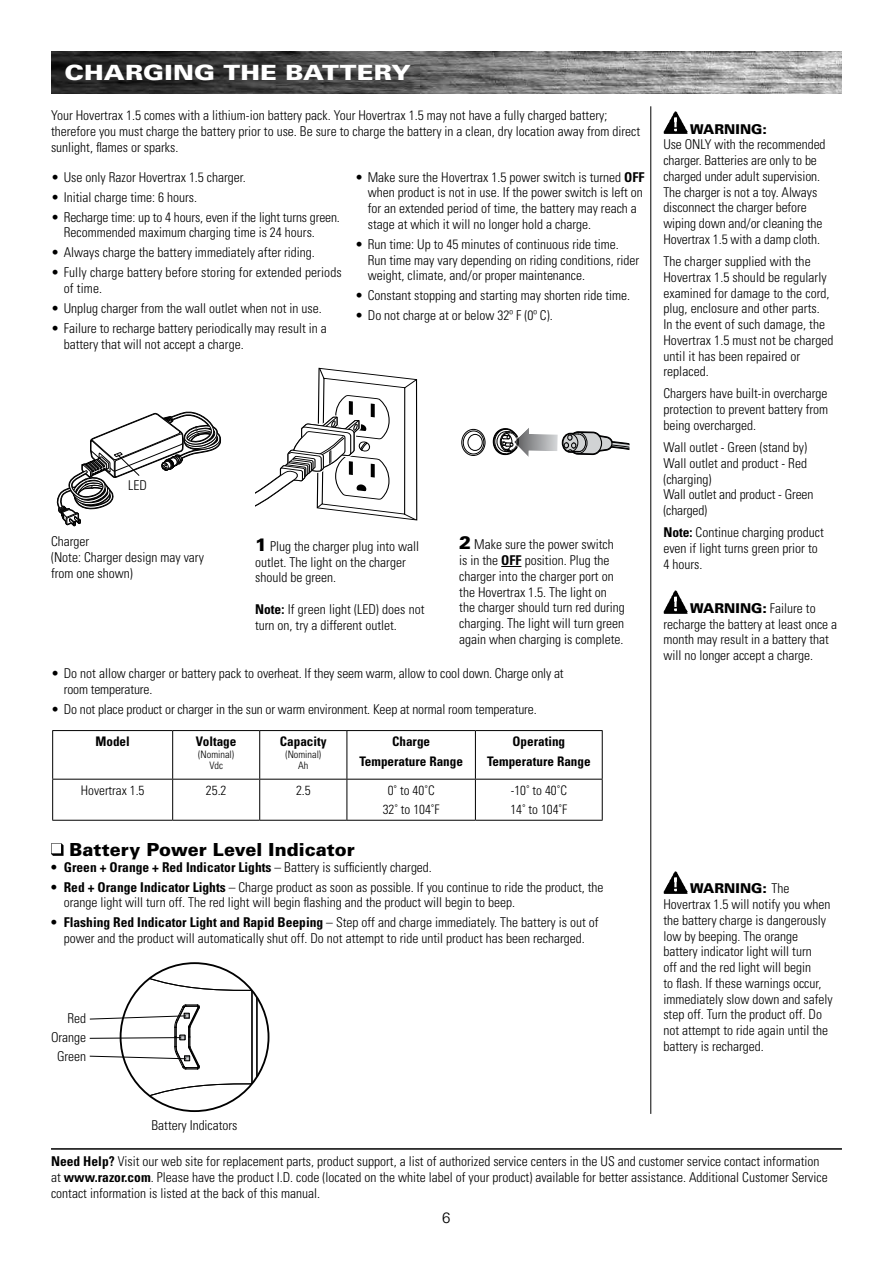
<style>
.page{position:relative;width:893px;height:1263px;background:#fff}
.page>*{position:absolute;margin:0;border:0;box-sizing:border-box;transform-origin:0 0}
.t1{font:900 21px "Univers LT Std";letter-spacing:.005em;color:#fff;scale:1.2 1}
.t2{font:900 18px "Univers LT Std";color:#000}
.t3{font:300 15px "Univers LT Std";color:#000}
.t4{font:300 condensed 13.5px/15.8px "Univers LT Std";color:#000}
.t5{font:700 condensed 13.5px "Univers LT Std";color:#000}
.t6{font:900 13.5px "Univers LT Std";color:#000}
.t7{font:700 condensed 13.2px/19.5px "Univers LT Std";color:#000;text-align:center}
.t8{font:300 condensed 13.2px/19.5px "Univers LT Std";color:#000;text-align:center}
.t9{font:300 condensed 10.2px/11.7px "Univers LT Std";color:#000;text-align:center}
.s1{font-weight:700}
.s2{font-weight:900;font-stretch:normal;font-size:18px}
.s3{font-weight:300}
.s4{font-weight:900;font-stretch:normal}
</style>
<div class="page">
<img style="left:51px;top:51px;width:791px;height:43px">
<hr style="left:650px;top:106px;width:1px;height:1008px;background:#000">
<svg style="left:255px;top:367px;width:163px;height:154px"></svg>
<div style="left:463px;top:430px;width:21px;height:24px;border:1px solid #000;border-radius:50%"></div>
<div style="left:461px;top:429px;width:25px;height:27px;border:1px solid #000;border-radius:50%"></div>
<div style="left:468px;top:434px;width:14px;height:17px;border:1px solid #000;border-radius:50%"></div>
<svg style="left:493px;top:428px;width:136px;height:29px"></svg>
<hr style="left:52px;top:779px;width:121px;height:1px;background:#000">
<hr style="left:173px;top:779px;width:87px;height:1px;background:#000">
<hr style="left:260px;top:779px;width:87px;height:1px;background:#000">
<hr style="left:347px;top:779px;width:128px;height:1px;background:#000">
<hr style="left:475px;top:779px;width:128px;height:1px;background:#000">
<hr style="left:52px;top:730px;width:121px;height:1px;background:#000">
<hr style="left:52px;top:731px;width:1px;height:48px;background:#000">
<hr style="left:52px;top:779px;width:1px;height:41px;background:#000">
<hr style="left:52px;top:820px;width:121px;height:1px;background:#000">
<hr style="left:173px;top:730px;width:87px;height:1px;background:#000">
<hr style="left:172px;top:731px;width:1px;height:48px;background:#000">
<hr style="left:172px;top:779px;width:1px;height:41px;background:#000">
<hr style="left:173px;top:820px;width:87px;height:1px;background:#000">
<hr style="left:260px;top:730px;width:87px;height:1px;background:#000">
<hr style="left:259px;top:731px;width:1px;height:48px;background:#000">
<hr style="left:259px;top:779px;width:1px;height:41px;background:#000">
<hr style="left:260px;top:820px;width:87px;height:1px;background:#000">
<hr style="left:347px;top:730px;width:128px;height:1px;background:#000">
<hr style="left:347px;top:731px;width:1px;height:48px;background:#000">
<hr style="left:347px;top:779px;width:1px;height:41px;background:#000">
<hr style="left:347px;top:820px;width:128px;height:1px;background:#000">
<hr style="left:475px;top:730px;width:128px;height:1px;background:#000">
<hr style="left:475px;top:731px;width:1px;height:48px;background:#000">
<hr style="left:602px;top:731px;width:1px;height:48px;background:#000">
<hr style="left:475px;top:779px;width:1px;height:41px;background:#000">
<hr style="left:602px;top:779px;width:1px;height:41px;background:#000">
<hr style="left:475px;top:820px;width:128px;height:1px;background:#000">
<hr style="left:51px;top:1148px;width:791px;height:2px;background:#000">
<svg style="left:501px;top:566px;width:20px;height:1px"></svg>
<img style="left:663px;top:111px;width:25px;height:23px">
<img style="left:663px;top:590px;width:25px;height:24px">
<svg style="left:56px;top:411px;width:165px;height:116px"></svg>
<svg style="left:51px;top:843px;width:13px;height:13px"></svg>
<img style="left:663px;top:871px;width:25px;height:23px">
<svg style="left:89px;top:963px;width:180px;height:148px"></svg>
<h1 class="t1" style="left:65px;top:59px;width:290px">CHARGING THE BATTERY</h1>
<p class="t4" style="left:51px;top:108px;width:591px">Your Hovertrax 1.5 comes with a lithium-ion battery pack. Your Hovertrax 1.5 may not have a fully charged battery; therefore you must charge the battery prior to use. Be sure to charge the battery in a clean, dry location away from direct sunlight, flames or sparks.</p>
<p class="t4" style="left:51px;top:169px;width:196px">• Use only Razor Hovertrax 1.5 charger.</p>
<p class="t4" style="left:51px;top:189px;width:148px">• Initial charge time: 6 hours.</p>
<p class="t4" style="left:64px;top:209px;width:278px;text-indent:-13px">• Recharge time: up to 4 hours, even if the light turns green.<br>Recommended maximum charging time is 24 hours.</p>
<p class="t4" style="left:51px;top:245px;width:265px">• Always charge the battery immediately after riding.</p>
<p class="t4" style="left:64px;top:265px;width:280px;text-indent:-13px">• Fully charge battery before storing for extended periods of time.</p>
<p class="t4" style="left:51px;top:301px;width:272px">• Unplug charger from the wall outlet when not in use.</p>
<p class="t4" style="left:64px;top:321px;width:265px;text-indent:-13px">• Failure to recharge battery periodically may result in a battery that will not accept a charge.</p>
<p class="t4" style="left:368px;top:169px;width:278px;text-indent:-13px">• Make sure the Hovertrax 1.5 power switch is turned <span class="s1">OFF </span>when product is not in use. If the power switch is left on for an extended period of time, the battery may reach a stage at which it will no longer hold a charge.</p>
<p class="t4" style="left:368px;top:236px;width:273px;text-indent:-13px">• Run time: Up to 45 minutes of continuous ride time.<br>Run time may vary depending on riding conditions, rider weight, climate, and/or proper maintenance.</p>
<p class="t4" style="left:355px;top:288px;width:277px">• Constant stopping and starting may shorten ride time.</p>
<p class="t4" style="left:355px;top:308px;width:199px">• Do not charge at or below 32º F (0º C).</p>
<p class="t4" style="left:128px;top:477px;width:20px">LED</p>
<p class="t4" style="left:51px;top:533px;width:154px">Charger<br>(Note: Charger design may vary from one shown)</p>
<p class="t4" style="left:255px;top:538px;width:166px"><span class="s2">1</span> Plug the charger plug into wall outlet. The light on the charger should be green.</p>
<p class="t4" style="left:255px;top:601px;width:171px"><span class="s1">Note:</span> If green light (LED) does not turn on, try a different outlet.</p>
<p class="t4" style="left:459px;top:537px;width:167px"><span class="s2">2</span> Make sure the power switch is in the <span class="s1">OFF</span> position. Plug the charger into the charger port on the Hovertrax 1.5. The light on the charger should turn red during charging. The light will turn green again when charging is complete.</p>
<p class="t4" style="left:64px;top:665px;width:501px;text-indent:-13px">• Do not allow charger or battery pack to overheat. If they seem warm, allow to cool down. Charge only at room temperature.</p>
<p class="t4" style="left:51px;top:701px;width:487px">• Do not place product or charger in the sun or warm environment. Keep at normal room temperature.</p>
<p class="t7" style="left:95px;top:732px;width:36px">Model</p>
<p class="t7" style="left:196px;top:732px;width:42px">Voltage</p>
<p class="t9" style="left:198px;top:748px;width:37px">(Nominal)<br>Vdc</p>
<p class="t7" style="left:280px;top:732px;width:48px">Capacity</p>
<p class="t9" style="left:285px;top:748px;width:37px">(Nominal)<br>Ah</p>
<p class="t7" style="left:359px;top:732px;width:105px">Charge<br>Temperature Range</p>
<p class="t7" style="left:487px;top:732px;width:105px">Operating<br>Temperature Range</p>
<p class="t8" style="left:81px;top:780px;width:65px">Hovertrax 1.5</p>
<p class="t8" style="left:206px;top:780px;width:22px">25.2</p>
<p class="t8" style="left:296px;top:780px;width:16px">2.5</p>
<p class="t8" style="left:383px;top:780px;width:59px">0˚ to 40˚C<br>32˚ to 104˚F</p>
<p class="t8" style="left:510px;top:780px;width:59px;text-align:left">-10˚ to 40˚C<br>14˚ to 104˚F</p>
<h2 class="t2" style="left:70px;top:838px;width:287px">Battery Power Level Indicator</h2>
<p class="t5" style="left:51px;top:858px;width:382px">• Green + Orange + Red Indicator Lights <span class="s3">– Battery is sufficiently charged.</span></p>
<p class="t4" style="left:64px;top:879px;width:541px;text-indent:-13px"><span class="s1">• Red + Orange Indicator Lights</span> – Charge product as soon as possible. If you continue to ride the product, the orange light will turn off. The red light will begin flashing and the product will begin to beep.</p>
<p class="t4" style="left:51px;top:915px;width:549px;text-align:center"><span class="s1">• Flashing Red Indicator Light and Rapid Beeping</span> – Step off and charge immediately. The battery is out of power and the product will automatically shut off. Do not attempt to ride until product has been recharged.</p>
<p class="t4" style="left:51px;top:1008px;width:37px;line-height:19.2px;text-align:right">Red<br>Orange</p>
<p class="t4" style="left:57px;top:1048px;width:31px">Green</p>
<p class="t6" style="left:690px;top:120px;width:78px">WARNING:</p>
<p class="t4" style="left:663px;top:137px;width:164px">Use ONLY with the recommended charger. Batteries are only to be charged under adult supervision.<br>The charger is not a toy. Always disconnect the charger before wiping down and/or cleaning the<br>Hovertrax 1.5 with a damp cloth.</p>
<p class="t4" style="left:663px;top:253px;width:172px">The charger supplied with the<br>Hovertrax 1.5 should be regularly examined for damage to the cord, plug, enclosure and other parts.<br>In the event of such damage, the<br>Hovertrax 1.5 must not be charged until it has been repaired or replaced.</p>
<p class="t4" style="left:663px;top:386px;width:166px;text-align:justify">Chargers have built-in overcharge protection to prevent battery from being overcharged.</p>
<p class="t4" style="left:663px;top:439px;width:152px">Wall outlet - Green (stand by)<br>Wall outlet and product - Red (charging)<br>Wall outlet and product - Green (charged)</p>
<p class="t4" style="left:663px;top:525px;width:162px"><span class="s1">Note:</span> Continue charging product even if light turns green prior to<br>4 hours.</p>
<p class="t4" style="left:663px;top:600px;width:175px;text-indent:27px"><span class="s4">WARNING:</span> Failure to recharge the battery at least once a month may result in a battery that will no longer accept a charge.</p>
<p class="t4" style="left:663px;top:881px;width:171px;text-indent:27px"><span class="s4">WARNING:</span> The<br>Hovertrax 1.5 will notify you when the battery charge is dangerously low by beeping. The orange battery indicator light will turn<br>off and the red light will begin<br>to flash. If these warnings occur, immediately slow down and safely step off. Turn the product off. Do not attempt to ride again until the battery is recharged.</p>
<p class="t4" style="left:152px;top:1117px;width:87px">Battery Indicators</p>
<p class="t4" style="left:51px;top:1154px;width:778px"><span class="s1">Need Help?</span> Visit our web site for replacement parts, product support, a list of authorized service centers in the US and customer service contact information at <span class="s1">www.razor.com</span>. Please have the product I.D. code (located on the white label of your product) available for better assistance. Additional Customer Service contact information is listed at the back of this manual.</p>
<p class="t3" style="left:442px;top:1208px;width:10px">6</p>
</div>
